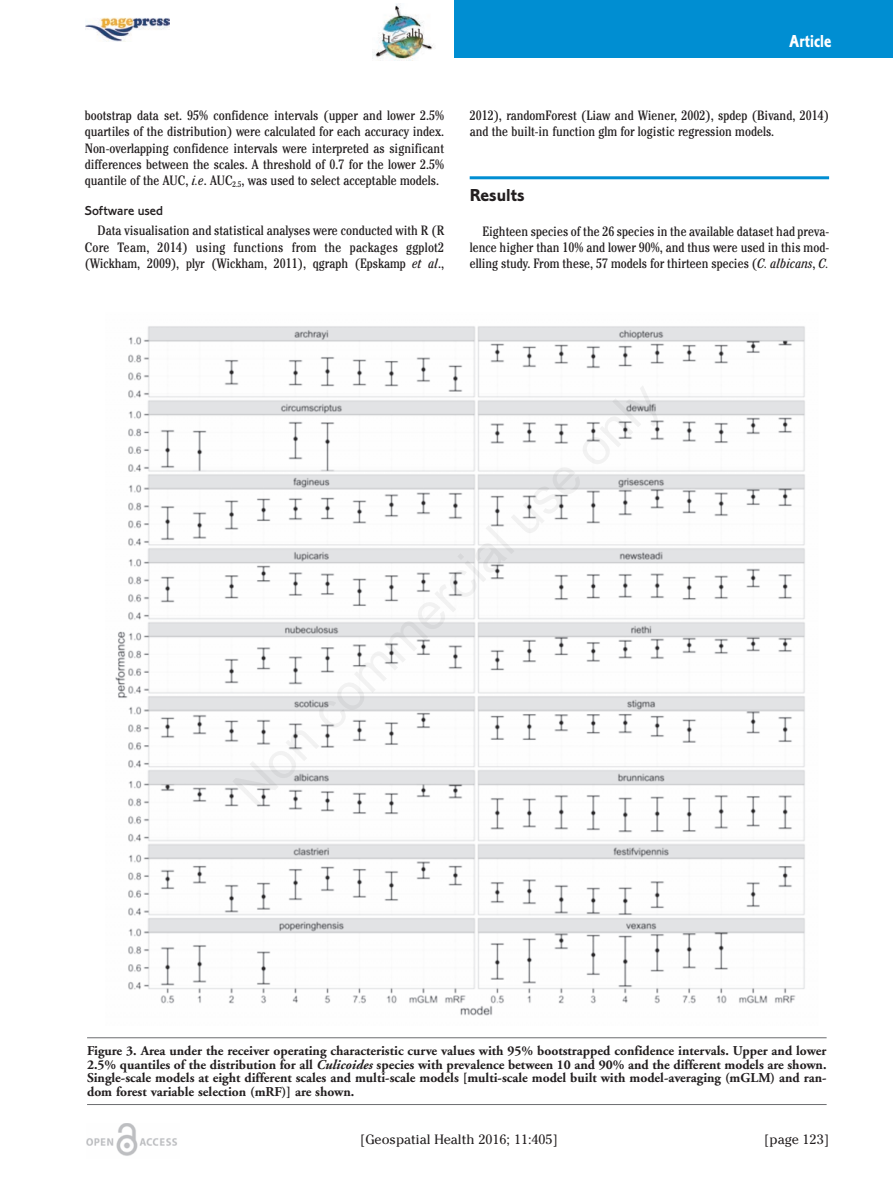
<style>
.page{position:relative;width:893px;height:1189px;background:#fff}
.page>*{position:absolute;margin:0;border:0;box-sizing:border-box;transform-origin:0 0}
.t1{font:18px "Corinthian Bold Plain";color:#231f20}
.t2{font:18px "Corinthian Bold Condensed Plain";color:#fff}
.t3{font:condensed 13.5px/16.4px "Cheltenham";color:#231f20;text-align:justify}
.t4{font:700 13.5px/13.5px "Adobe Garamond";color:#231f20;text-align:justify}
.t5{font:13.5px "Cheltenham";color:#231f20}
.t6{font:13.5px "Corinthian Medium Plain";color:#231f20}
.s1{font-style:italic}
</style>
<div class="page">
<div style="left:454px;top:0;width:439px;height:58px;background:#008ed2"></div>
<img style="left:372px;top:4px;width:61px;height:56px">
<hr style="left:470px;top:176px;width:359px;height:3px;background:#008ed2">
<img style="left:85px;top:17px;width:84px;height:24px">
<img style="left:86px;top:1123px;width:91px;height:33px">
<hr style="left:87px;top:1037px;width:739px;height:1px;background:#6c6d70">
<hr style="left:87px;top:1104px;width:739px;height:1px;background:#6c6d70">
<img style="left:115px;top:326px;width:690px;height:690px">
<p class="t3" style="left:85px;top:108px;width:361px">bootstrap data set. 95% confidence intervals (upper and lower 2.5% quartiles of the distribution) were calculated for each accuracy index.<br>Non-overlapping confidence intervals were interpreted as significant differences between the scales. A threshold of 0.7 for the lower 2.5% quantile of the AUC, <span class="s1">i.e</span>. AUC<sub>2.5</sub>, was used to select acceptable models.</p>
<p class="t6" style="left:85px;top:206px;width:80px">Software used</p>
<p class="t3" style="left:85px;top:224px;width:361px;text-indent:13px">Data visualisation and statistical analyses were conducted with R (R Core Team, 2014) using functions from the packages ggplot2 (Wickham, 2009), plyr (Wickham, 2011), qgraph (Epskamp <span class="s1">et al</span>.,</p>
<h1 class="t2" style="left:789px;top:35px;width:44px">Article</h1>
<p class="t3" style="left:470px;top:108px;width:361px">2012), randomForest (Liaw and Wiener, 2002), spdep (Bivand, 2014) and the built-in function glm for logistic regression models.</p>
<h1 class="t1" style="left:470px;top:189px;width:56px">Results</h1>
<p class="t3" style="left:470px;top:224px;width:361px;text-indent:13px">Eighteen species of the 26 species in the available dataset had preva&shy;lence higher than 10% and lower 90%, and thus were used in this mod&shy;elling study. From these, 57 models for thirteen species (<span class="s1">C. albicans</span>, <span class="s1">C.</span></p>
<p class="t4" style="left:87px;top:1045px;width:741px">Figure 3. Area under the receiver operating characteristic curve values with 95% bootstrapped confidence intervals. Upper and lower 2.5% quantiles of the distribution for all <span class="s1">Culicoides</span> species with prevalence between 10 and 90% and the different models are shown.<br>Single-scale models at eight different scales and multi-scale models [multi-scale model built with model-averaging (mGLM) and ran&shy;dom forest variable selection (mRF)] are shown.</p>
<p class="t5" style="left:360px;top:1131px;width:199px">[Geospatial Health 2016; 11:405]</p>
<p class="t5" style="left:764px;top:1131px;width:66px">[page 123]</p>
</div>
